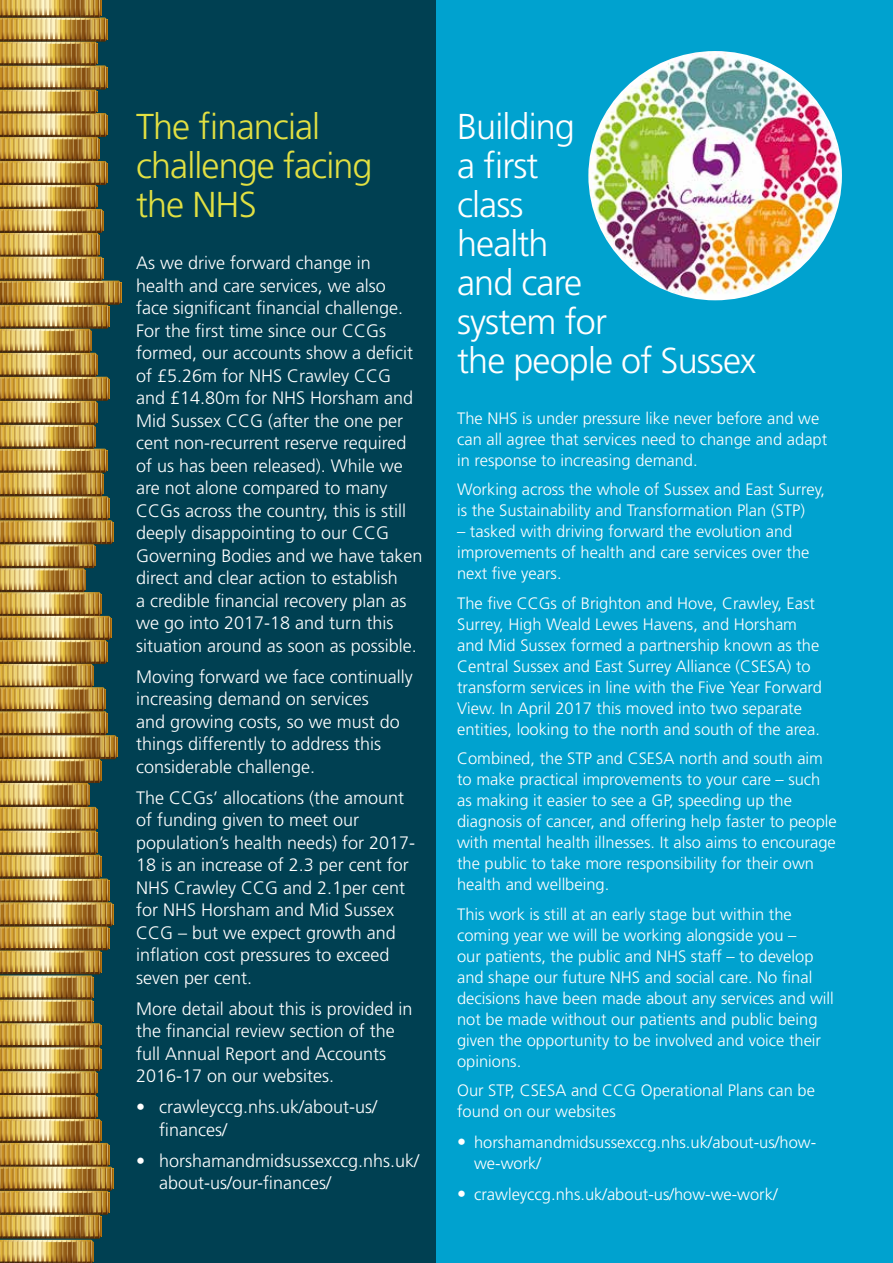
<style>
.page{position:relative;width:893px;height:1263px;background:#00a2cf}
.page>*{position:absolute;margin:0;border:0;box-sizing:border-box;transform-origin:0 0}
.t1{font:300 36px/39px "Frutiger";letter-spacing:-.025em;color:#fff}
.t2{font:300 36px/39px "Frutiger";letter-spacing:-.025em;color:#e2e042}
.t3{font:300 18px/22.5px "Frutiger";color:#fff}
.t4{font:300 16.5px/21px "Frutiger";color:#fff}
.s1{font-size:18px}
</style>
<div class="page">
<div style="left:0;top:0;width:436px;height:1263px;background:#004052"></div>
<img style="left:588px;top:51px;width:254px;height:249px">
<svg style="left:0;top:0;width:121px;height:1263px;background:#a18c4e"></svg>
<h1 class="t2" style="left:136px;top:107px;width:238px">The financial challenge facing the NHS</h1>
<p class="t3" style="left:136px;top:252px;width:288px">As we drive forward change in health and care services, we also<br>face significant financial challenge.<br>For the first time since our CCGs formed, our accounts show a deficit of £5.26m for NHS Crawley CCG and £14.80m for NHS Horsham and Mid Sussex CCG (after the one per cent non-recurrent reserve required of us has been released). While we are not alone compared to many CCGs across the country, this is still deeply disappointing to our CCG Governing Bodies and we have taken direct and clear action to establish<br>a credible financial recovery plan as we go into 2017-18 and turn this situation around as soon as possible.</p>
<p class="t3" style="left:136px;top:665px;width:278px">Moving forward we face continually increasing demand on services<br>and growing costs, so we must do things differently to address this considerable challenge.</p>
<p class="t3" style="left:136px;top:786px;width:281px">The CCGs’ allocations (the amount of funding given to meet our population’s health needs) for 2017-<br>18 is an increase of 2.3 per cent for<br>NHS Crawley CCG and 2.1per cent for NHS Horsham and Mid Sussex<br>CCG – but we expect growth and inflation cost pressures to exceed seven per cent.</p>
<p class="t3" style="left:136px;top:997px;width:278px">More detail about this is provided in the financial review section of the full Annual Report and Accounts<br>2016-17 on our websites.</p>
<p class="t3" style="left:159px;top:1096px;width:220px;text-indent:-23px">• crawleyccg.nhs.uk/about-us/ finances/</p>
<p class="t3" style="left:159px;top:1149px;width:262px;text-indent:-23px">• horshamandmidsussexccg.nhs.uk/ about-us/our-finances/</p>
<h1 class="t1" style="left:457px;top:107px;width:300px">Building<br>a first<br>class<br>health<br>and care<br>system for<br>the people of Sussex</h1>
<p class="t4" style="left:457px;top:407px;width:372px">The NHS is under pressure like never before and we can all agree that services need to change and adapt in response to increasing demand.</p>
<p class="t4" style="left:457px;top:479px;width:369px">Working across the whole of Sussex and East Surrey, is the Sustainability and Transformation Plan (STP)</p>
<p class="t4" style="left:457px;top:521px;width:354px">– tasked with driving forward the evolution and improvements of health and care services over the next five years.</p>
<p class="t4" style="left:457px;top:592px;width:366px">The five CCGs of Brighton and Hove, Crawley, East Surrey, High Weald Lewes Havens, and Horsham and Mid Sussex formed a partnership known as the Central Sussex and East Surrey Alliance (CSESA) to transform services in line with the Five Year Forward View. In April 2017 this moved into two separate entities, looking to the north and south of the area.</p>
<p class="t4" style="left:457px;top:748px;width:381px">Combined, the STP and CSESA north and south aim to make practical improvements to your care – such as making it easier to see a GP, speeding up the diagnosis of cancer, and offering help faster to people with mental health illnesses. It also aims to encourage the public to take more responsibility for their own health and wellbeing.</p>
<p class="t4" style="left:457px;top:903px;width:378px">This work is still at an early stage but within the coming year we will be working alongside you –<br>our patients, the public and NHS staff – to develop and shape our future NHS and social care. No final decisions have been made about any services and will not be made without our patients and public being given the opportunity to be involved and voice their opinions.</p>
<p class="t4" style="left:457px;top:1080px;width:359px">Our STP, CSESA and CCG Operational Plans can be found on our websites</p>
<p class="t4" style="left:474px;top:1132px;width:344px;text-indent:-17px"><span class="s1">•</span> horshamandmidsussexccg.nhs.uk/about-us/how&shy;we-work/</p>
<p class="t4" style="left:457px;top:1184px;width:322px"><span class="s1">•</span> crawleyccg.nhs.uk/about-us/how-we-work/</p>
</div>
